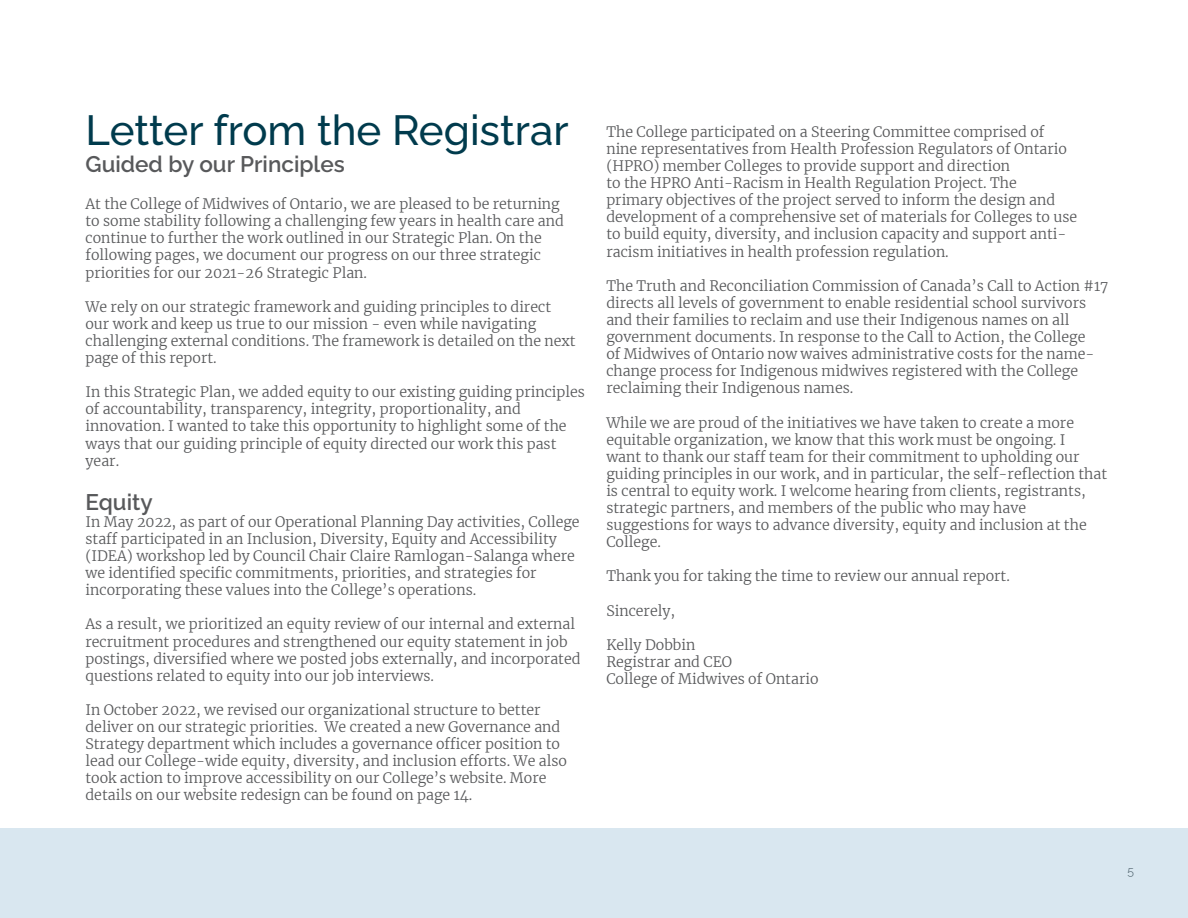
<style>
.page{position:relative;width:1188px;height:918px;background:#fff}
.page>*{position:absolute;margin:0;border:0;box-sizing:border-box;transform-origin:0 0}
.t1{font:500 42px "Raleway";color:#003b4d}
.t2{font:600 22.5px "Raleway";color:#58595b}
.t3{font:300 14.25px/17.1px "Merriweather";color:#58595b}
.t4{font:300 12px "Raleway";color:#52575a}
</style>
<div class="page">
<div style="left:0;top:828px;width:1188px;height:90px;background:#d9e7f0"></div>
<h1 class="t1" style="left:86px;top:97px;width:485px">Letter from the Registrar</h1>
<h2 class="t2" style="left:86px;top:147px;width:261px">Guided by our Principles</h2>
<p class="t3" style="left:86px;top:195px;width:480px">At the College of Midwives of Ontario, we are pleased to be returning to some stability following a challenging few years in health care and continue to further the work outlined in our Strategic Plan. On the following pages, we document our progress on our three strategic priorities for our 2021-26 Strategic Plan.</p>
<p class="t3" style="left:86px;top:298px;width:492px">We rely on our strategic framework and guiding principles to direct our work and keep us true to our mission - even while navigating challenging external conditions. The framework is detailed on the next page of this report.</p>
<p class="t3" style="left:86px;top:383px;width:501px">In this Strategic Plan, we added equity to our existing guiding principles of accountability, transparency, integrity, proportionality, and innovation. I wanted to take this opportunity to highlight some of the ways that our guiding principle of equity directed our work this past year.</p>
<h2 class="t2" style="left:86px;top:484px;width:69px">Equity</h2>
<p class="t3" style="left:86px;top:513px;width:496px">In May 2022, as part of our Operational Planning Day activities, College staff participated in an Inclusion, Diversity, Equity and Accessibility (IDEA) workshop led by Council Chair Claire Ramlogan-Salanga where we identified specific commitments, priorities, and strategies for incorporating these values into the College’s operations.</p>
<p class="t3" style="left:86px;top:615px;width:497px">As a result, we prioritized an equity review of our internal and external recruitment procedures and strengthened our equity statement in job postings, diversified where we posted jobs externally, and incorporated questions related to equity into our job interviews.</p>
<p class="t3" style="left:86px;top:701px;width:483px">In October 2022, we revised our organizational structure to better deliver on our strategic priorities. We created a new Governance and Strategy department which includes a governance officer position to lead our College-wide equity, diversity, and inclusion efforts. We also took action to improve accessibility on our College’s website. More details on our website redesign can be found on page 14.</p>
<p class="t3" style="left:606px;top:123px;width:472px">The College participated on a Steering Committee comprised of nine representatives from Health Profession Regulators of Ontario (HPRO) member Colleges to provide support and direction<br>to the HPRO Anti-Racism in Health Regulation Project. The<br>primary objectives of the project served to inform the design and development of a comprehensive set of materials for Colleges to use to build equity, diversity, and inclusion capacity and support anti&shy;racism initiatives in health profession regulation.</p>
<p class="t3" style="left:606px;top:277px;width:504px">The Truth and Reconciliation Commission of Canada’s Call to Action #17 directs all levels of government to enable residential school survivors and their families to reclaim and use their Indigenous names on all government documents. In response to the Call to Action, the College<br>of Midwives of Ontario now waives administrative costs for the name&shy;change process for Indigenous midwives registered with the College reclaiming their Indigenous names.</p>
<p class="t3" style="left:606px;top:413px;width:502px">While we are proud of the initiatives we have taken to create a more equitable organization, we know that this work must be ongoing. I<br>want to thank our staff team for their commitment to upholding our guiding principles in our work, and in particular, the self-reflection that is central to equity work. I welcome hearing from clients, registrants, strategic partners, and members of the public who may have suggestions for ways to advance diversity, equity and inclusion at the College.</p>
<p class="t3" style="left:606px;top:567px;width:405px">Thank you for taking the time to review our annual report.</p>
<p class="t3" style="left:606px;top:602px;width:70px">Sincerely,</p>
<p class="t3" style="left:606px;top:636px;width:214px">Kelly Dobbin<br>Registrar and CEO<br>College of Midwives of Ontario</p>
<p class="t4" style="left:1127px;top:862px;width:8px">5</p>
</div>
